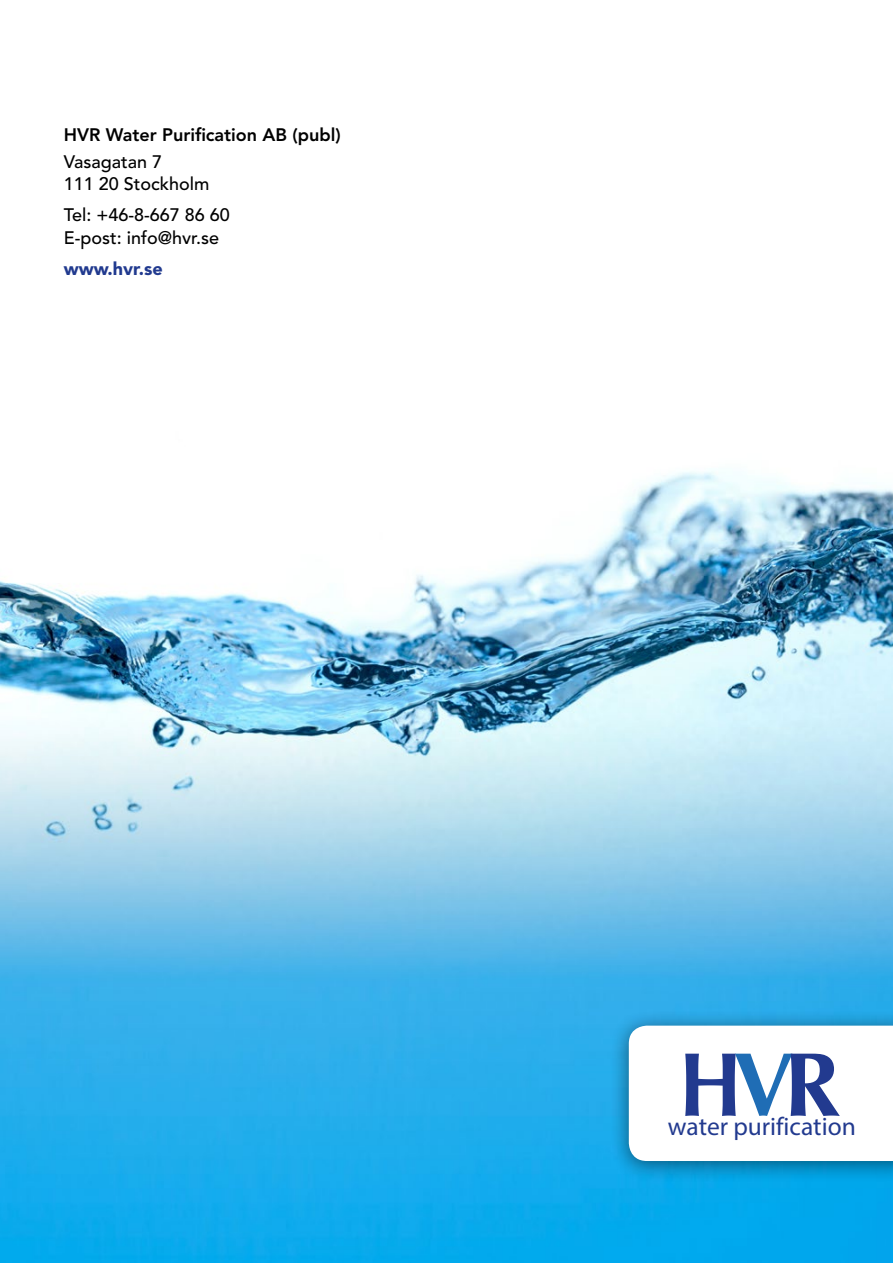
<style>
.page{position:relative;width:893px;height:1263px;background:#fff}
.page>*{position:absolute;margin:0;border:0;box-sizing:border-box;transform-origin:0 0}
.t1{font:25.5px "Myriad Pro";color:#223a8f}
.t2{font:500 18px/22.5px "Avenir LT Std";color:#000}
.t3{font:800 18px "Avenir LT Std";color:#000}
.t4{font:900 18px "Avenir LT Std";color:#213a8f}
</style>
<div class="page">
<img style="left:0;top:471px;width:893px;height:792px">
<div style="left:610px;top:1010px;width:283px;height:173px;background:#000;opacity:.48"></div>
<svg style="left:629px;top:1026px;width:264px;height:135px"></svg>
<p class="t3" style="left:64px;top:124px;width:279px">HVR Water Purification AB (publ)</p>
<p class="t2" style="left:64px;top:151px;width:147px">Vasagatan 7<br>111 20 Stockholm</p>
<p class="t2" style="left:64px;top:204px;width:168px">Tel: +46-8-667 86 60<br>E-post: info@hvr.se</p>
<p class="t4" style="left:64px;top:258px;width:100px">www.hvr.se</p>
<h1 class="t1" style="left:668px;top:1110px;width:190px">water purif ication</h1>
</div>
